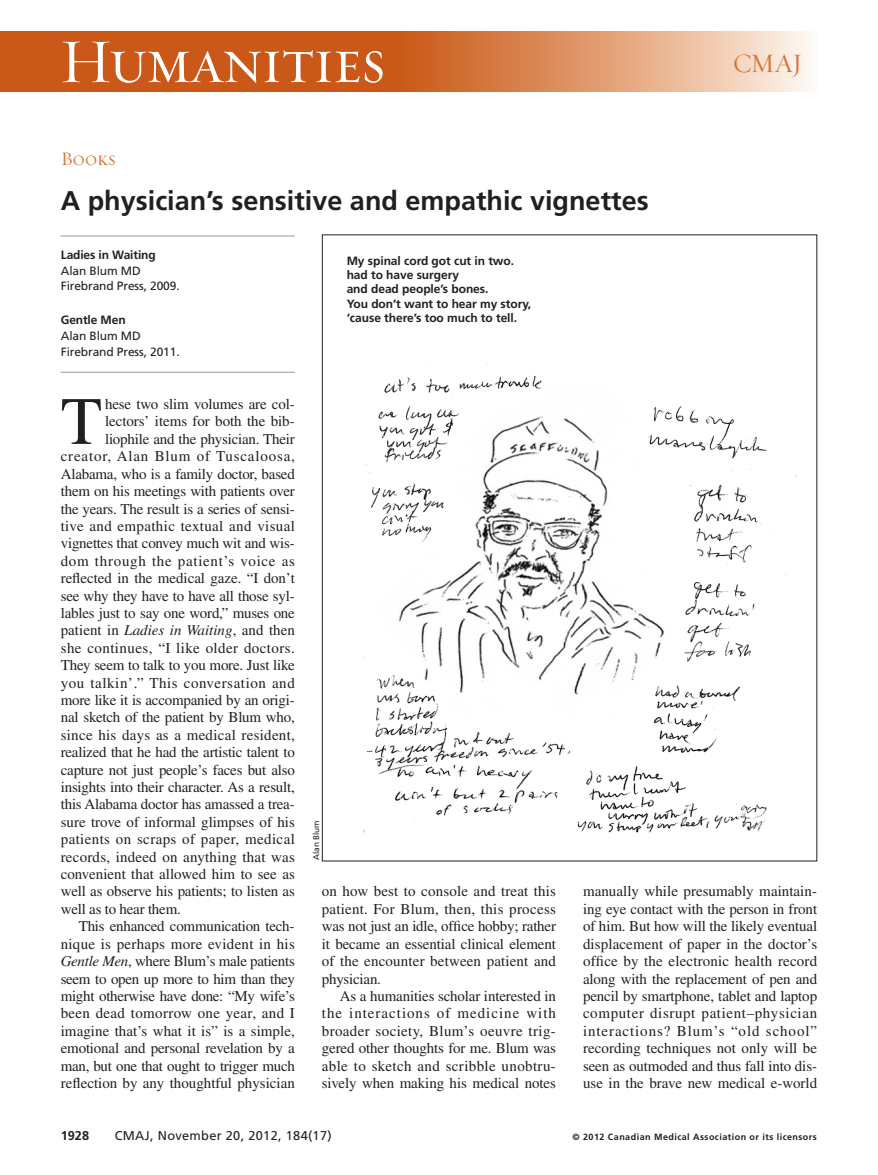
<style>
.page{position:relative;width:878px;height:1175px;background:#fff}
.page>*{position:absolute;margin:0;border:0;box-sizing:border-box;transform-origin:0 0}
.t1{font:67.5px "Times LT Std";color:#231f20}
.t2{font:63px "Requiem Display HTF Small Caps";letter-spacing:-.03em;color:#fff}
.t3{font:700 27px "Frutiger LT Std";color:#231f20}
.t4{font:27px "Requiem Display HTF Roman";color:#d3753c}
.t5{font:19.5px "Requiem Display HTF Small Caps";letter-spacing:.005em;color:#d3753c}
.t6{font:15px/17.4px "Times LT Std";letter-spacing:-.015em;color:#231f20;text-align:justify}
.t7{font:15px "Times LT Std";letter-spacing:.025em;color:#231f20}
.t8{font:15px "Times LT Std";letter-spacing:.02em;color:#231f20}
.t9{font:15px "Times LT Std";letter-spacing:.03em;color:#231f20}
.t10{font:15px "Times LT Std";letter-spacing:.005em;color:#231f20}
.t11{font:15px "Times LT Std";letter-spacing:.04em;color:#231f20}
.t12{font:15px "Times LT Std";letter-spacing:.015em;color:#231f20}
.t13{font:15px "Times LT Std";letter-spacing:.055em;color:#231f20}
.t14{font:15px "Times LT Std";letter-spacing:.045em;color:#231f20}
.t15{font:12.75px "Frutiger LT Std";letter-spacing:.025em;color:#231f20}
.t16{font:700 12.75px "Frutiger LT Std";color:#231f20}
.t17{font:700 12px/14.2px "Frutiger LT Std";letter-spacing:-.005em;color:#231f20}
.t18{font:12px/15.8px "Frutiger LT Std";letter-spacing:-.01em;color:#231f20}
.t19{font:700 9px "Frutiger LT Std";letter-spacing:.05em;color:#231f20}
.t20{font:8.25px "Frutiger LT Std";color:#231f20}
.s1{font-style:italic}
</style>
<div class="page">
<div style="left:0;top:32px;width:418px;height:60px;background:#ca5919"></div>
<div style="left:399px;top:32px;width:418px;height:60px;background:linear-gradient(to right,#c9540e,#fef4ea)"></div>
<hr style="left:61px;top:236px;width:234px;height:1px;background:#939598">
<hr style="left:61px;top:372px;width:234px;height:1px;background:#939598">
<img style="left:363px;top:363px;width:434px;height:470px">
<h2 class="t2" style="left:59px;top:23px;width:328px">Humanities</h2>
<h3 class="t5" style="left:61px;top:147px;width:56px">Books</h3>
<h3 class="t3" style="left:61px;top:190px;width:589px">A physician’s sensitive and empathic vignettes</h3>
<p class="t17" style="left:346px;top:254px;width:186px">My spinal cord got cut in two. had to have surgery<br>and dead people’s bones.<br>You don’t want to hear my story, ‘cause there’s too much to tell.</p>
<p class="t17" style="left:61px;top:248px;width:96px">Ladies in Waiting</p>
<p class="t18" style="left:61px;top:263px;width:120px">Alan Blum MD<br>Firebrand Press, 2009.</p>
<p class="t17" style="left:61px;top:314px;width:66px">Gentle Men</p>
<p class="t18" style="left:61px;top:329px;width:120px">Alan Blum MD<br>Firebrand Press, 2011.</p>
<h3 class="t4" style="left:733px;top:47px;width:71px">CMAJ</h3>
<h1 class="t1" style="left:61px;top:398px;width:43px">T</h1>
<p class="t6" style="left:105px;top:397px;width:191px">hese two slim volumes are col-</p>
<p class="t6" style="left:105px;top:414px;width:191px">lectors’ items for both the bib-</p>
<p class="t6" style="left:105px;top:432px;width:191px">liophile and the physician. Their</p>
<p class="t13" style="left:61px;top:451px;width:236px">creator, Alan Blum of Tuscaloosa,</p>
<p class="t6" style="left:61px;top:466px;width:235px">Alabama, who is a family doctor, based</p>
<p class="t6" style="left:61px;top:484px;width:235px">them on his meetings with patients over</p>
<p class="t6" style="left:61px;top:501px;width:235px">the years. The result is a series of sensi-</p>
<p class="t7" style="left:61px;top:520px;width:235px">tive and empathic textual and visual</p>
<p class="t6" style="left:61px;top:536px;width:235px">vignettes that convey much wit and wis-</p>
<p class="t14" style="left:61px;top:555px;width:236px">dom through the patient’s voice as</p>
<p class="t6" style="left:61px;top:571px;width:235px">reflected in the medical gaze. “I don’t</p>
<p class="t6" style="left:61px;top:588px;width:235px">see why they have to have all those syl-</p>
<p class="t6" style="left:61px;top:606px;width:235px">lables just to say one word,” muses one</p>
<p class="t6" style="left:61px;top:623px;width:235px">patient in <span class="s1">Ladies in Waiting</span>, and then</p>
<p class="t9" style="left:61px;top:642px;width:235px">she continues, “I like older doctors.</p>
<p class="t6" style="left:61px;top:658px;width:235px">They seem to talk to you more. Just like</p>
<p class="t11" style="left:61px;top:677px;width:235px">you talkin’.” This conversation and</p>
<p class="t6" style="left:61px;top:693px;width:235px">more like it is accompanied by an origi-</p>
<p class="t6" style="left:61px;top:710px;width:235px">nal sketch of the patient by Blum who,</p>
<p class="t8" style="left:61px;top:729px;width:235px">since his days as a medical resident,</p>
<p class="t6" style="left:61px;top:745px;width:235px">realized that he had the artistic talent to</p>
<p class="t6" style="left:61px;top:762px;width:235px">capture not just people’s faces but also</p>
<p class="t6" style="left:61px;top:780px;width:235px">insights into their character. As a result,</p>
<p class="t6" style="left:61px;top:797px;width:235px">this Alabama doctor has amassed a trea-</p>
<p class="t6" style="left:61px;top:814px;width:236px">sure trove of informal glimpses of his</p>
<p class="t7" style="left:61px;top:834px;width:235px">patients on scraps of paper, medical</p>
<p class="t12" style="left:61px;top:851px;width:235px">records, indeed on anything that was</p>
<p class="t6" style="left:61px;top:867px;width:235px">convenient that allowed him to see as</p>
<p class="t6" style="left:61px;top:884px;width:235px">well as observe his patients; to listen as</p>
<p class="t6" style="left:61px;top:901px;width:122px">well as to hear them.</p>
<p class="t6" style="left:79px;top:919px;width:217px">This enhanced communication tech-</p>
<p class="t8" style="left:61px;top:938px;width:235px">nique is perhaps more evident in his</p>
<p class="t6" style="left:61px;top:954px;width:235px"><span class="s1">Gentle Men</span>, where Blum’s male patients</p>
<p class="t6" style="left:61px;top:971px;width:235px">seem to open up more to him than they</p>
<p class="t6" style="left:61px;top:988px;width:235px">might otherwise have done: “My wife’s</p>
<p class="t7" style="left:61px;top:1008px;width:236px">been dead tomorrow one year, and I</p>
<p class="t10" style="left:61px;top:1025px;width:235px">imagine that’s what it is” is a simple,</p>
<p class="t6" style="left:61px;top:1041px;width:236px">emotional and personal revelation by a</p>
<p class="t6" style="left:61px;top:1058px;width:236px">man, but one that ought to trigger much</p>
<p class="t6" style="left:61px;top:1075px;width:235px">reflection by any thoughtful physician</p>
<p class="t20" style="left:313px;top:860px;width:41px;rotate:-90deg">Alan Blum</p>
<p class="t6" style="left:322px;top:884px;width:236px">on how best to console and treat this patient. For Blum, then, this process was not just an idle, office hobby; rather it became an essential clinical element of the encounter between patient and physician.</p>
<p class="t6" style="left:322px;top:988px;width:236px;text-indent:18px">As a humanities scholar interested in the interactions of medicine with broader society, Blum’s oeuvre trig&shy;gered other thoughts for me. Blum was able to sketch and scribble unobtru&shy;sively when making his medical notes</p>
<p class="t6" style="left:583px;top:884px;width:236px">manually while presumably maintain&shy;ing eye contact with the person in front of him. But how will the likely eventual displacement of paper in the doctor’s office by the electronic health record along with the replacement of pen and pencil by smartphone, tablet and laptop computer disrupt patient–physician interactions? Blum’s “old school” recording techniques not only will be seen as outmoded and thus fall into dis&shy;use in the brave new medical e-world</p>
<p class="t16" style="left:61px;top:1130px;width:30px">1928</p>
<p class="t15" style="left:115px;top:1130px;width:218px">CMAJ, November 20, 2012, 184(17)</p>
<p class="t19" style="left:572px;top:1132px;width:246px">© 2012 Canadian Medical Association or its licensors</p>
</div>
